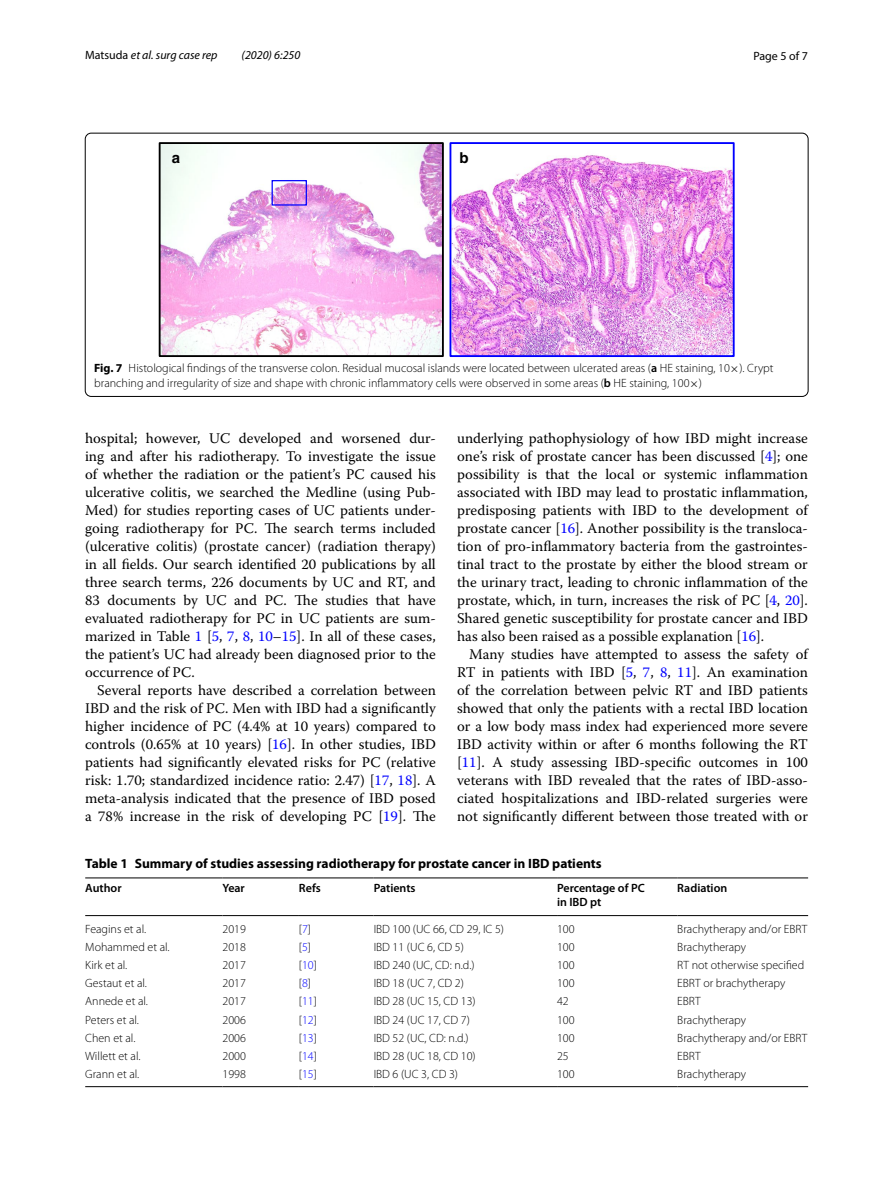
<style>
.page{position:relative;width:893px;height:1187px;background:#fff}
.page>*{position:absolute;margin:0;border:0;box-sizing:border-box;transform-origin:0 0}
.t1{font:15px "Helvetica Bold 2";color:#000}
.t2{font:14.7px/18px "Warnock Pro";color:#000;text-align:justify}
.t3{font:700 13.5px "Myriad Pro";color:#000}
.t4{font:300 12px/15px "Myriad Pro";color:#000}
.t5{font:600 12px/13.5px "Myriad Pro";color:#000}
.t6{font:italic 12px "Myriad Pro";color:#000}
.t7{font:12px "Myriad Pro";color:#000}
.s1{font-style:normal}
.s2{font-weight:700}
.s3{font-weight:600}
.s4{font-family:"MTSY";font-weight:400}
.s5{color:#00f}
</style>
<div class="page">
<img style="left:162px;top:145px;width:570px;height:209px">
<div style="left:159px;top:142px;width:285px;height:215px;border:2px solid #000"></div>
<div style="left:449px;top:142px;width:286px;height:215px;border:2px solid #00f"></div>
<div style="left:272px;top:180px;width:35px;height:25px;border:1px solid #00f"></div>
<div style="left:85px;top:133px;width:723px;height:263px;border:1px solid #000;border-radius:6px"></div>
<hr style="left:85px;top:877px;width:138px;height:1px;background:#000">
<hr style="left:85px;top:915px;width:138px;height:1px;background:#000">
<hr style="left:223px;top:877px;width:76px;height:1px;background:#000">
<hr style="left:223px;top:915px;width:76px;height:1px;background:#000">
<hr style="left:299px;top:877px;width:75px;height:1px;background:#000">
<hr style="left:299px;top:915px;width:75px;height:1px;background:#000">
<hr style="left:374px;top:877px;width:183px;height:1px;background:#000">
<hr style="left:374px;top:915px;width:183px;height:1px;background:#000">
<hr style="left:557px;top:877px;width:120px;height:1px;background:#000">
<hr style="left:557px;top:915px;width:120px;height:1px;background:#000">
<hr style="left:677px;top:877px;width:131px;height:1px;background:#000">
<hr style="left:677px;top:915px;width:131px;height:1px;background:#000">
<hr style="left:85px;top:1086px;width:138px;height:1px;background:#000">
<hr style="left:223px;top:1086px;width:76px;height:1px;background:#000">
<hr style="left:299px;top:1086px;width:75px;height:1px;background:#000">
<hr style="left:374px;top:1086px;width:183px;height:1px;background:#000">
<hr style="left:557px;top:1086px;width:120px;height:1px;background:#000">
<hr style="left:677px;top:1086px;width:131px;height:1px;background:#000">
<p class="t6" style="left:85px;top:48px;width:134px"><span class="s1">Matsuda</span> et al. surg case rep</p>
<p class="t6" style="left:242px;top:48px;width:60px">(2020) 6:250</p>
<p class="t7" style="left:753px;top:48px;width:56px">Page 5 of 7</p>
<p class="t1" style="left:172px;top:148px;width:10px">a</p>
<p class="t1" style="left:459px;top:148px;width:11px">b</p>
<p class="t4" style="left:94px;top:361px;width:681px"><span class="s2">Fig. 7</span> Histological findings of the transverse colon. Residual mucosal islands were located between ulcerated areas (<span class="s3">a</span> HE staining, 10<span class="s4">×</span>). Crypt branching and irregularity of size and shape with chronic inflammatory cells were observed in some areas (<span class="s3">b</span> HE staining, 100<span class="s4">×</span>)</p>
<p class="t2" style="left:85px;top:429px;width:352px">hospital; however, UC developed and worsened dur&shy;ing and after his radiotherapy. To investigate the issue of whether the radiation or the patient’s PC caused his ulcerative colitis, we searched the Medline (using Pub-Med) for studies reporting cases of UC patients under&shy;going radiotherapy for PC. The search terms included (ulcerative colitis) (prostate cancer) (radiation therapy) in all fields. Our search identified 20 publications by all three search terms, 226 documents by UC and RT, and 83 documents by UC and PC. The studies that have evaluated radiotherapy for PC in UC patients are sum&shy;marized in Table <span class="s5">1</span> [<span class="s5">5</span>, <span class="s5">7</span>, <span class="s5">8</span>, <span class="s5">10</span>–<span class="s5">15</span>]. In all of these cases, the patient’s UC had already been diagnosed prior to the occurrence of PC.</p>
<p class="t2" style="left:85px;top:681px;width:352px;text-indent:12px">Several reports have described a correlation between IBD and the risk of PC. Men with IBD had a significantly higher incidence of PC (4.4% at 10 years) compared to controls (0.65% at 10 years) [<span class="s5">16</span>]. In other studies, IBD patients had significantly elevated risks for PC (relative risk: 1.70; standardized incidence ratio: 2.47) [<span class="s5">17</span>, <span class="s5">18</span>]. A meta-analysis indicated that the presence of IBD posed a 78% increase in the risk of developing PC [<span class="s5">19</span>]. The</p>
<p class="t2" style="left:457px;top:428px;width:352px">underlying pathophysiology of how IBD might increase one’s risk of prostate cancer has been discussed [<span class="s5">4</span>]; one possibility is that the local or systemic inflammation associated with IBD may lead to prostatic inflammation, predisposing patients with IBD to the development of prostate cancer [<span class="s5">16</span>]. Another possibility is the transloca&shy;tion of pro-inflammatory bacteria from the gastrointes&shy;tinal tract to the prostate by either the blood stream or the urinary tract, leading to chronic inflammation of the prostate, which, in turn, increases the risk of PC [<span class="s5">4</span>, <span class="s5">20</span>].<br>Shared genetic susceptibility for prostate cancer and IBD has also been raised as a possible explanation [<span class="s5">16</span>].</p>
<p class="t2" style="left:457px;top:645px;width:352px;text-indent:12px">Many studies have attempted to assess the safety of RT in patients with IBD [<span class="s5">5</span>, <span class="s5">7</span>, <span class="s5">8</span>, <span class="s5">11</span>]. An examination of the correlation between pelvic RT and IBD patients showed that only the patients with a rectal IBD location or a low body mass index had experienced more severe IBD activity within or after 6 months following the RT [<span class="s5">11</span>]. A study assessing IBD-specific outcomes in 100 veterans with IBD revealed that the rates of IBD-asso&shy;ciated hospitalizations and IBD-related surgeries were not significantly different between those treated with or</p>
<p class="t3" style="left:85px;top:854px;width:518px">Table 1 Summary of studies assessing radiotherapy for prostate cancer in IBD patients</p>
<p class="t5" style="left:85px;top:881px;width:38px">Author</p>
<p class="t5" style="left:223px;top:881px;width:24px">Year</p>
<p class="t5" style="left:299px;top:881px;width:23px">Refs</p>
<p class="t5" style="left:374px;top:881px;width:43px">Patients</p>
<p class="t5" style="left:557px;top:881px;width:89px">Percentage of PC in IBD pt</p>
<p class="t5" style="left:677px;top:881px;width:52px">Radiation</p>
<p class="t4" style="left:85px;top:921px;width:62px">Feagins et al.</p>
<p class="t4" style="left:223px;top:921px;width:25px">2019</p>
<p class="t4" style="left:299px;top:921px;width:14px">[<span class="s5">7</span>]</p>
<p class="t4" style="left:374px;top:921px;width:132px">IBD 100 (UC 66, CD 29, IC 5)</p>
<p class="t4" style="left:557px;top:921px;width:19px">100</p>
<p class="t4" style="left:677px;top:921px;width:132px">Brachytherapy and/or EBRT</p>
<p class="t4" style="left:85px;top:939px;width:86px">Mohammed et al.</p>
<p class="t4" style="left:223px;top:939px;width:25px">2018</p>
<p class="t4" style="left:299px;top:939px;width:14px">[<span class="s5">5</span>]</p>
<p class="t4" style="left:374px;top:939px;width:92px">IBD 11 (UC 6, CD 5)</p>
<p class="t4" style="left:557px;top:939px;width:19px">100</p>
<p class="t4" style="left:677px;top:939px;width:70px">Brachytherapy</p>
<p class="t4" style="left:85px;top:957px;width:44px">Kirk et al.</p>
<p class="t4" style="left:223px;top:957px;width:25px">2017</p>
<p class="t4" style="left:299px;top:957px;width:20px">[<span class="s5">10</span>]</p>
<p class="t4" style="left:374px;top:957px;width:102px">IBD 240 (UC, CD: n.d.)</p>
<p class="t4" style="left:557px;top:957px;width:19px">100</p>
<p class="t4" style="left:677px;top:957px;width:128px">RT not otherwise specified</p>
<p class="t4" style="left:85px;top:975px;width:63px">Gestaut et al.</p>
<p class="t4" style="left:223px;top:975px;width:25px">2017</p>
<p class="t4" style="left:299px;top:975px;width:14px">[<span class="s5">8</span>]</p>
<p class="t4" style="left:374px;top:975px;width:92px">IBD 18 (UC 7, CD 2)</p>
<p class="t4" style="left:557px;top:975px;width:19px">100</p>
<p class="t4" style="left:677px;top:975px;width:109px">EBRT or brachytherapy</p>
<p class="t4" style="left:85px;top:993px;width:64px">Annede et al.</p>
<p class="t4" style="left:223px;top:993px;width:25px">2017</p>
<p class="t4" style="left:299px;top:993px;width:20px">[<span class="s5">11</span>]</p>
<p class="t4" style="left:374px;top:993px;width:104px">IBD 28 (UC 15, CD 13)</p>
<p class="t4" style="left:557px;top:993px;width:13px">42</p>
<p class="t4" style="left:677px;top:993px;width:25px">EBRT</p>
<p class="t4" style="left:85px;top:1012px;width:55px">Peters et al.</p>
<p class="t4" style="left:223px;top:1012px;width:25px">2006</p>
<p class="t4" style="left:299px;top:1012px;width:20px">[<span class="s5">12</span>]</p>
<p class="t4" style="left:374px;top:1012px;width:98px">IBD 24 (UC 17, CD 7)</p>
<p class="t4" style="left:557px;top:1012px;width:19px">100</p>
<p class="t4" style="left:677px;top:1012px;width:70px">Brachytherapy</p>
<p class="t4" style="left:85px;top:1030px;width:52px">Chen et al.</p>
<p class="t4" style="left:223px;top:1030px;width:25px">2006</p>
<p class="t4" style="left:299px;top:1030px;width:20px">[<span class="s5">13</span>]</p>
<p class="t4" style="left:374px;top:1030px;width:97px">IBD 52 (UC, CD: n.d.)</p>
<p class="t4" style="left:557px;top:1030px;width:19px">100</p>
<p class="t4" style="left:677px;top:1030px;width:132px">Brachytherapy and/or EBRT</p>
<p class="t4" style="left:85px;top:1048px;width:57px">Willett et al.</p>
<p class="t4" style="left:223px;top:1048px;width:25px">2000</p>
<p class="t4" style="left:299px;top:1048px;width:20px">[<span class="s5">14</span>]</p>
<p class="t4" style="left:374px;top:1048px;width:104px">IBD 28 (UC 18, CD 10)</p>
<p class="t4" style="left:557px;top:1048px;width:13px">25</p>
<p class="t4" style="left:677px;top:1048px;width:25px">EBRT</p>
<p class="t4" style="left:85px;top:1066px;width:56px">Grann et al.</p>
<p class="t4" style="left:223px;top:1066px;width:25px">1998</p>
<p class="t4" style="left:299px;top:1066px;width:20px">[<span class="s5">15</span>]</p>
<p class="t4" style="left:374px;top:1066px;width:86px">IBD 6 (UC 3, CD 3)</p>
<p class="t4" style="left:557px;top:1066px;width:19px">100</p>
<p class="t4" style="left:677px;top:1066px;width:70px">Brachytherapy</p>
</div>
